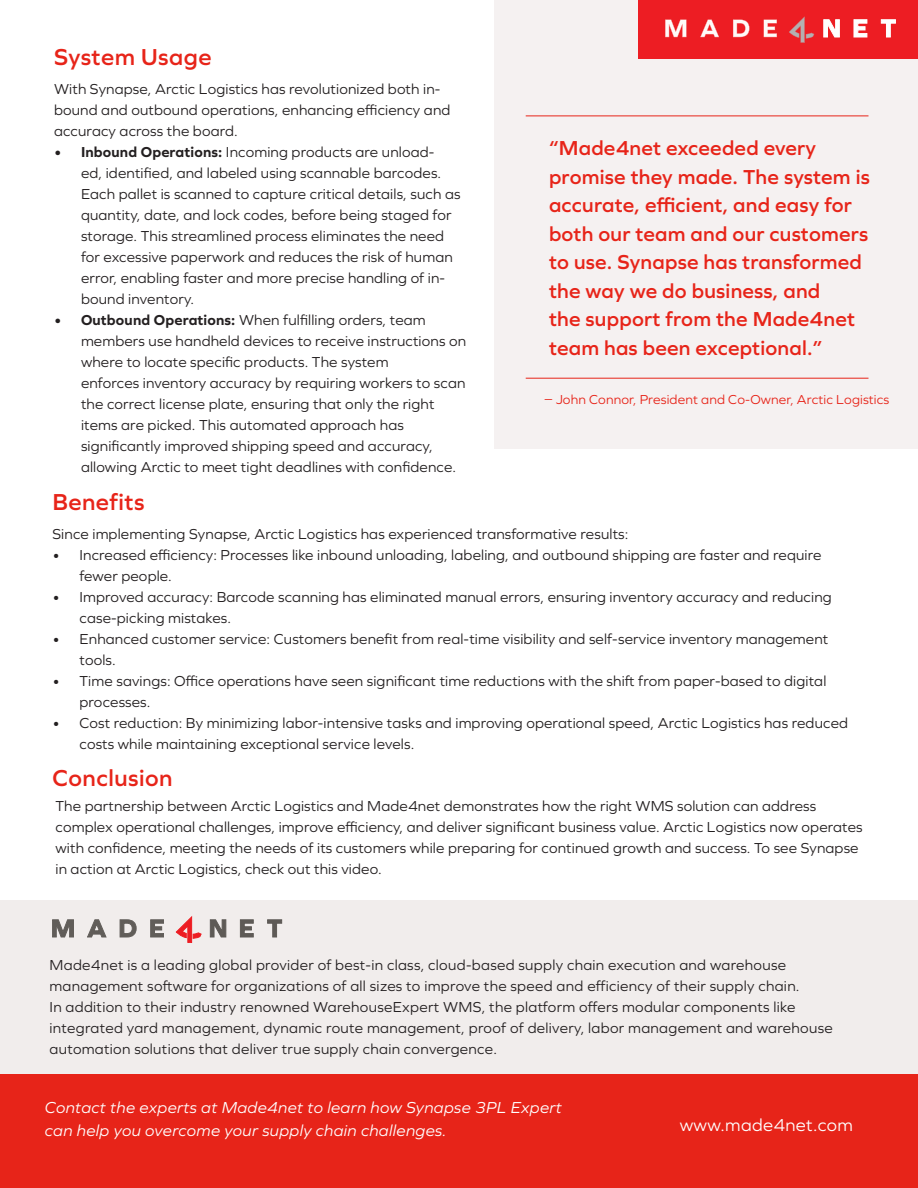
<style>
.page{position:relative;width:918px;height:1188px;background:#fff}
.page>*{position:absolute;margin:0;border:0;box-sizing:border-box;transform-origin:0 0}
.t1{font:600 24px "Graphie";letter-spacing:.02em;color:#e72419}
.t2{font:600 21px/28.5px "Graphie";letter-spacing:.01em;color:#e72419}
.t3{font:18px "Graphie";letter-spacing:.02em;color:#fff}
.t4{font:italic 16.5px/22.5px "Graphie";letter-spacing:.02em;color:#fff}
.t5{font:15px/21px "Graphie";letter-spacing:.01em;color:#231f20}
.t6{font:13.5px "Graphie";letter-spacing:.01em;color:#e72419}
.s1{font-weight:700}
</style>
<div class="page">
<div style="left:495px;top:0;width:423px;height:448px;background:#f5f1f1"></div>
<div style="left:639px;top:0;width:279px;height:58px;background:#ed1d23"></div>
<svg style="left:824px;top:19px;width:16px;height:18px"></svg>
<svg style="left:854px;top:19px;width:13px;height:18px"></svg>
<svg style="left:881px;top:19px;width:15px;height:18px"></svg>
<svg style="left:665px;top:20px;width:21px;height:17px"></svg>
<svg style="left:700px;top:20px;width:19px;height:17px"></svg>
<svg style="left:733px;top:20px;width:16px;height:17px"></svg>
<svg style="left:764px;top:20px;width:13px;height:17px"></svg>
<svg style="left:789px;top:16px;width:25px;height:27px"></svg>
<hr style="left:526px;top:378px;width:343px;height:1px;background:#e72419">
<hr style="left:526px;top:116px;width:343px;height:1px;background:#e72419">
<div style="left:0;top:900px;width:918px;height:174px;background:#f1edec"></div>
<div style="left:0;top:1074px;width:918px;height:114px;background:#e72419"></div>
<svg style="left:210px;top:919px;width:16px;height:18px"></svg>
<svg style="left:240px;top:919px;width:14px;height:18px"></svg>
<svg style="left:267px;top:919px;width:15px;height:18px"></svg>
<svg style="left:52px;top:920px;width:22px;height:17px"></svg>
<svg style="left:87px;top:920px;width:19px;height:17px"></svg>
<svg style="left:120px;top:920px;width:16px;height:17px"></svg>
<svg style="left:151px;top:920px;width:13px;height:17px"></svg>
<svg style="left:176px;top:916px;width:26px;height:27px"></svg>
<p class="t1" style="left:54px;top:43px;width:159px">System Usage</p>
<p class="t5" style="left:54px;top:78px;width:398px">With Synapse, Arctic Logistics has revolutionized both in&shy;bound and outbound operations, enhancing efficiency and accuracy across the board.</p>
<p class="t5" style="left:81px;top:141px;width:381px;text-indent:-27px"><span class="s1">• Inbound Operations:</span> Incoming products are unload-<br>ed, identified, and labeled using scannable barcodes.<br>Each pallet is scanned to capture critical details, such as quantity, date, and lock codes, before being staged for storage. This streamlined process eliminates the need for excessive paperwork and reduces the risk of human error, enabling faster and more precise handling of in&shy;bound inventory.</p>
<p class="t5" style="left:81px;top:309px;width:387px;text-indent:-27px"><span class="s1">• Outbound Operations:</span> When fulfilling orders, team members use handheld devices to receive instructions on where to locate specific products. The system<br>enforces inventory accuracy by requiring workers to scan the correct license plate, ensuring that only the right items are picked. This automated approach has significantly improved shipping speed and accuracy, allowing Arctic to meet tight deadlines with confidence.</p>
<p class="t2" style="left:549px;top:134px;width:322px">“Made4net exceeded every promise they made. The system is accurate, efficient, and easy for both our team and our customers to use. Synapse has transformed the way we do business, and<br>the support from the Made4net team has been exceptional.”</p>
<p class="t6" style="left:544px;top:392px;width:347px">‒ John Connor, President and Co-Owner, Arctic Logistics</p>
<p class="t1" style="left:52px;top:488px;width:93px">Benefits</p>
<p class="t5" style="left:52px;top:523px;width:578px">Since implementing Synapse, Arctic Logistics has experienced transformative results:</p>
<p class="t5" style="left:80px;top:544px;width:744px;text-indent:-27px">• Increased efficiency: Processes like inbound unloading, labeling, and outbound shipping are faster and require fewer people.</p>
<p class="t5" style="left:80px;top:586px;width:754px;text-indent:-27px">• Improved accuracy: Barcode scanning has eliminated manual errors, ensuring inventory accuracy and reducing case-picking mistakes.</p>
<p class="t5" style="left:80px;top:628px;width:750px;text-indent:-27px">• Enhanced customer service: Customers benefit from real-time visibility and self-service inventory management tools.</p>
<p class="t5" style="left:80px;top:670px;width:748px;text-indent:-27px">• Time savings: Office operations have seen significant time reductions with the shift from paper-based to digital processes.</p>
<p class="t5" style="left:80px;top:712px;width:770px;text-indent:-27px">• Cost reduction: By minimizing labor-intensive tasks and improving operational speed, Arctic Logistics has reduced costs while maintaining exceptional service levels.</p>
<p class="t1" style="left:52px;top:763px;width:122px">Conclusion</p>
<p class="t5" style="left:56px;top:795px;width:809px">The partnership between Arctic Logistics and Made4net demonstrates how the right WMS solution can address complex operational challenges, improve efficiency, and deliver significant business value. Arctic Logistics now operates with confidence, meeting the needs of its customers while preparing for continued growth and success. To see Synapse in action at Arctic Logistics, check out this video.</p>
<p class="t5" style="left:50px;top:954px;width:752px">Made4net is a leading global provider of best-in class, cloud-based supply chain execution and warehouse management software for organizations of all sizes to improve the speed and efficiency of their supply chain.</p>
<p class="t5" style="left:50px;top:996px;width:785px">In addition to their industry renowned WarehouseExpert WMS, the platform offers modular components like integrated yard management, dynamic route management, proof of delivery, labor management and warehouse automation solutions that deliver true supply chain convergence.</p>
<p class="t4" style="left:45px;top:1096px;width:519px">Contact the experts at Made4net to learn how Synapse 3PL Expert can help you overcome your supply chain challenges.</p>
<p class="t3" style="left:680px;top:1115px;width:175px">www.made4net.com</p>
</div>
